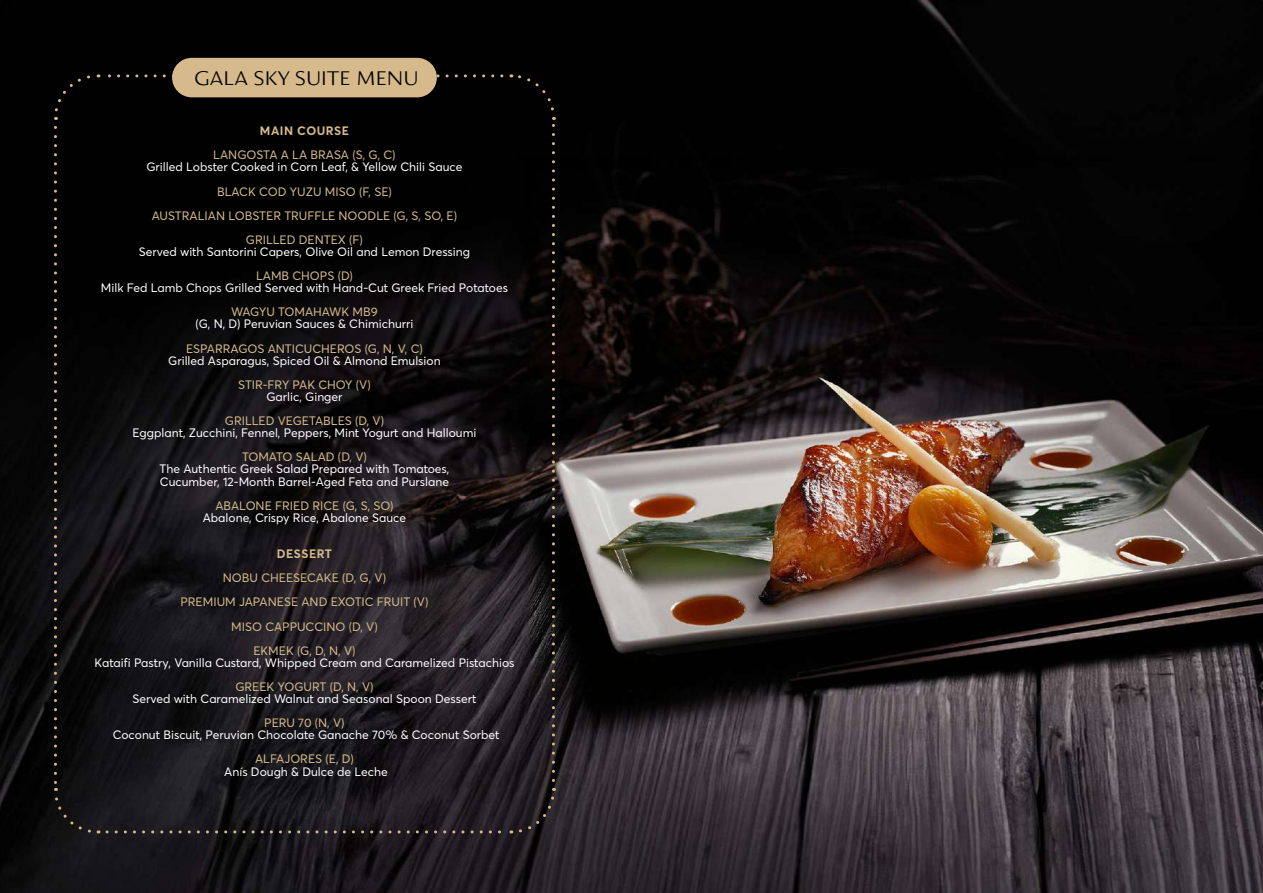
<style>
.page{position:relative;width:1263px;height:893px;background:#fff}
.page>*{position:absolute;margin:0;border:0;box-sizing:border-box;transform-origin:0 0}
.t1{font:22.5px "Atlantis The Royal Headline";color:#040503}
.t2{font:12.15px/12.1px "Averta PE";color:#fff}
.t3{font:12.15px/24.2px "Averta PE";color:#d6ba8c;text-align:center}
.t4{font:700 12.15px "Averta PE";letter-spacing:.04em;color:#d6ba8c}
</style>
<div class="page">
<img style="left:0;top:0;width:1263px;height:893px">
<div style="left:52px;top:73px;width:40px;height:47px;background:#010101"></div>
<svg style="left:53px;top:127px;width:46px;height:708px"></svg>
<svg style="left:107px;top:788px;width:449px;height:46px"></svg>
<svg style="left:511px;top:73px;width:45px;height:707px"></svg>
<svg style="left:98px;top:74px;width:404px;height:3px"></svg>
<div style="left:172px;top:58px;width:265px;height:39px;background:#d6ba8c;border-radius:20px"></div>
<h1 class="t1" style="left:194px;top:66px;width:72px">GALA SKY</h1>
<h1 class="t1" style="left:295px;top:66px;width:125px">SUITE MENU</h1>
<p class="t4" style="left:260px;top:122px;width:91px">MAIN COURSE</p>
<p class="t3" style="left:213px;top:142px;width:184px">LANGOSTA A LA BRASA (S, G, C)</p>
<p class="t2" style="left:146px;top:161px;width:317px">Grilled Lobster Cooked in Corn Leaf, &amp; Yellow Chili Sauce</p>
<p class="t3" style="left:152px;top:179px;width:307px">BLACK COD YUZU MISO (F, SE)<br>AUSTRALIAN LOBSTER TRUFFLE NOODLE (G, S, SO, E)<br>GRILLED DENTEX (F)</p>
<p class="t2" style="left:139px;top:245px;width:333px">Served with Santorini Capers, Olive Oil and Lemon Dressing</p>
<p class="t3" style="left:256px;top:263px;width:98px">LAMB CHOPS (D)</p>
<p class="t2" style="left:101px;top:281px;width:408px">Milk Fed Lamb Chops Grilled Served with Hand-Cut Greek Fried Potatoes</p>
<p class="t3" style="left:231px;top:300px;width:148px">WAGYU TOMAHAWK MB9</p>
<p class="t2" style="left:196px;top:318px;width:219px">(G, N, D) Peruvian Sauces &amp; Chimichurri</p>
<p class="t3" style="left:186px;top:336px;width:238px">ESPARRAGOS ANTICUCHEROS (G, N, V, C)</p>
<p class="t2" style="left:168px;top:354px;width:274px">Grilled Asparagus, Spiced Oil &amp; Almond Emulsion</p>
<p class="t3" style="left:238px;top:372px;width:134px">STIR-FRY PAK CHOY (V)</p>
<p class="t2" style="left:266px;top:390px;width:78px">Garlic, Ginger</p>
<p class="t3" style="left:225px;top:408px;width:161px">GRILLED VEGETABLES (D, V)</p>
<p class="t2" style="left:133px;top:426px;width:345px">Eggplant, Zucchini, Fennel, Peppers, Mint Yogurt and Halloumi</p>
<p class="t3" style="left:242px;top:445px;width:126px">TOMATO SALAD (D, V)</p>
<p class="t2" style="left:159px;top:463px;width:291px">The Authentic Greek Salad Prepared with Tomatoes,<br>Cucumber, 12-Month Barrel-Aged Feta and Purslane</p>
<p class="t3" style="left:215px;top:493px;width:180px">ABALONE FRIED RICE (G, S, SO)</p>
<p class="t2" style="left:203px;top:511px;width:205px">Abalone, Crispy Rice, Abalone Sauce</p>
<p class="t4" style="left:277px;top:545px;width:56px">DESSERT</p>
<p class="t3" style="left:180px;top:565px;width:249px">NOBU CHEESECAKE (D, G, V)<br>PREMIUM JAPANESE AND EXOTIC FRUIT (V)<br>MISO CAPPUCCINO (D, V)<br>EKMEK (G, D, N, V)</p>
<p class="t2" style="left:94px;top:656px;width:421px">Kataifi Pastry, Vanilla Custard, Whipped Cream and Caramelized Pistachios</p>
<p class="t3" style="left:235px;top:674px;width:140px">GREEK YOGURT (D, N, V)</p>
<p class="t2" style="left:132px;top:692px;width:345px">Served with Caramelized Walnut and Seasonal Spoon Dessert</p>
<p class="t3" style="left:264px;top:710px;width:82px">PERU 70 (N, V)</p>
<p class="t2" style="left:113px;top:728px;width:388px">Coconut Biscuit, Peruvian Chocolate Ganache 70% &amp; Coconut Sorbet</p>
<p class="t3" style="left:255px;top:747px;width:100px">ALFAJORES (E, D)</p>
<p class="t2" style="left:224px;top:765px;width:165px">Anís Dough &amp; Dulce de Leche</p>
</div>
